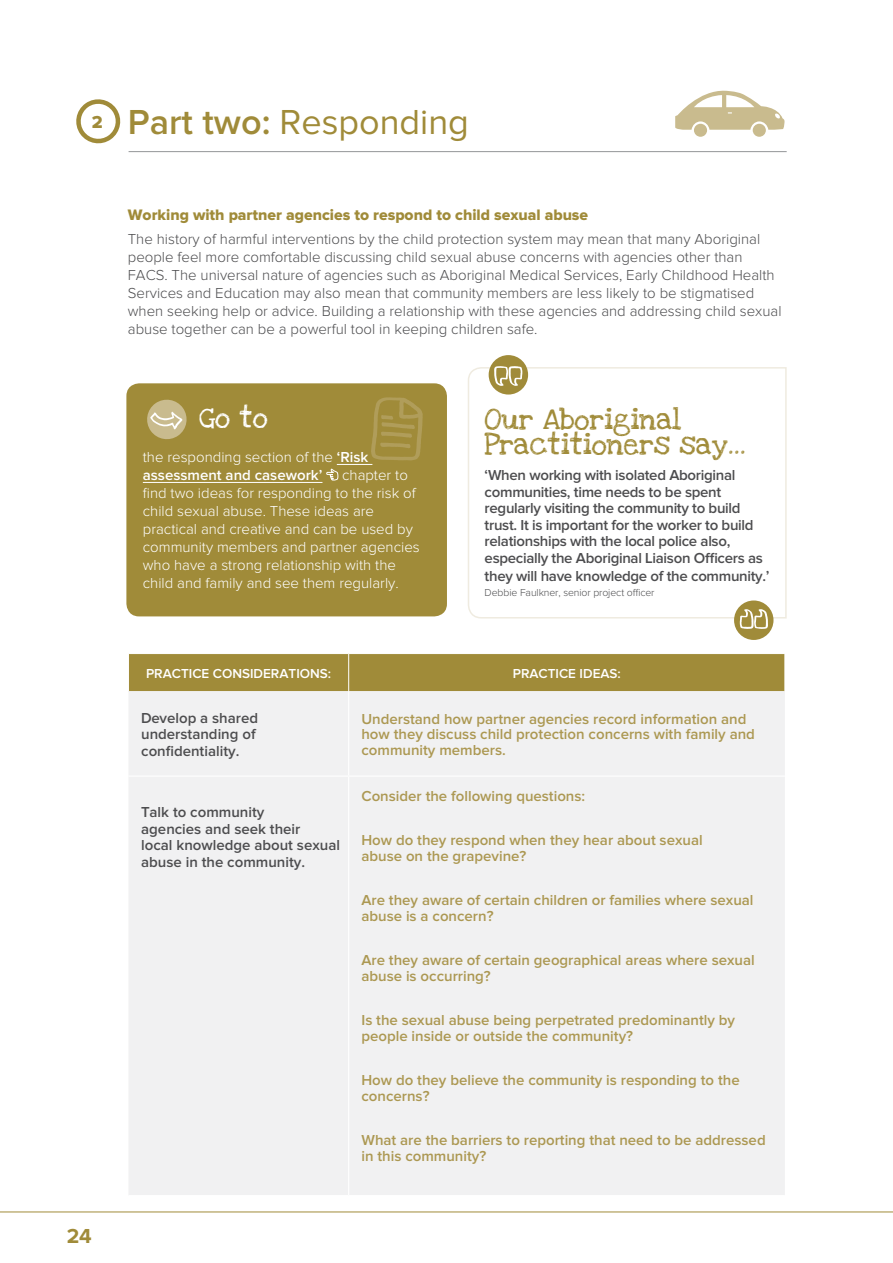
<style>
.page{position:relative;width:893px;height:1263px;background:#fff}
.page>*{position:absolute;margin:0;border:0;box-sizing:border-box;transform-origin:0 0}
.t1{font:36px "Proxima Nova";color:#a08b39}
.t2{font:21.75px/25.5px "Love Ya Like A Sister";color:#a08b39}
.t3{font:21.75px "Love Ya Like A Sister";color:#fff}
.t4{font:700 21px "Proxima Nova";color:#a08b39}
.t5{font:15.75px "Proxima Nova Extrabld";color:#a08b39}
.t6{font:600 15px/15.8px "Proxima Nova";color:#ac9852}
.t7{font:300 15px/18px "Proxima Nova";color:#4d4d4f}
.t8{font:600 15px/16.5px "Proxima Nova";letter-spacing:-.02em;color:#4d4d4f}
.t9{font:300 15px/18px "Proxima Nova";color:#fff}
.t10{font:600 15px/16.5px "Proxima Nova";color:#4d4d4f}
.t11{font:600 15px/18px "Proxima Nova";color:#fff}
.t12{font:600 13.5px "Proxima Nova";color:#fff}
.t13{font:300 10.5px "Proxima Nova";letter-spacing:-.01em;color:#4d4d4f}
.s1{font-weight:600}
.s2{font-weight:300}
</style>
<div class="page">
<hr style="left:0;top:1212px;width:893px;height:1px;background:#a08b39">
<svg style="left:76px;top:99px;width:45px;height:45px"></svg>
<hr style="left:129px;top:151px;width:658px;height:1px;background:#939598">
<svg style="left:675px;top:90px;width:110px;height:40px"></svg>
<div style="left:694px;top:124px;width:13px;height:13px;background:#c9bb8e;border-radius:50%"></div>
<div style="left:753px;top:124px;width:13px;height:13px;background:#c9bb8e;border-radius:50%"></div>
<svg style="left:468px;top:366px;width:319px;height:253px"></svg>
<div style="left:489px;top:355px;width:39px;height:40px;background:#a08b39;border-radius:50%"></div>
<svg style="left:494px;top:366px;width:28px;height:20px"></svg>
<div style="left:734px;top:600px;width:39px;height:40px;background:#a08b39;border-radius:50%"></div>
<svg style="left:740px;top:609px;width:28px;height:20px"></svg>
<div style="left:126px;top:383px;width:321px;height:233px;background:#a08b39;border-radius:13px"></div>
<svg style="left:147px;top:399px;width:40px;height:41px"></svg>
<svg style="left:371px;top:397px;width:52px;height:63px"></svg>
<hr style="left:337px;top:464px;width:35px;height:1px;background:#fff">
<hr style="left:143px;top:482px;width:179px;height:1px;background:#fff">
<svg style="left:326px;top:464px;width:13px;height:17px"></svg>
<div style="left:129px;top:654px;width:655px;height:37px;background:#a08b39"></div>
<div style="left:128px;top:691px;width:657px;height:504px;background:#f1f1f2"></div>
<hr style="left:348px;top:654px;width:1px;height:37px;background:#fff">
<hr style="left:348px;top:691px;width:1px;height:84px;background:#fff">
<hr style="left:128px;top:775px;width:221px;height:2px;background:#fff">
<hr style="left:349px;top:775px;width:436px;height:2px;background:#fff">
<hr style="left:348px;top:777px;width:1px;height:418px;background:#fff">
<h1 class="t1" style="left:92px;top:106px;width:379px"><sup>2</sup> <span class="s1">Part two:</span> Responding</h1>
<p class="t5" style="left:128px;top:208px;width:462px">Working with partner agencies to respond to child sexual abuse</p>
<p class="t7" style="left:128px;top:231px;width:655px">The history of harmful interventions by the child protection system may mean that many Aboriginal people feel more comfortable discussing child sexual abuse concerns with agencies other than FACS. The universal nature of agencies such as Aboriginal Medical Services, Early Childhood Health Services and Education may also mean that community members are less likely to be stigmatised when seeking help or advice. Building a relationship with these agencies and addressing child sexual abuse together can be a powerful tool in keeping children safe.</p>
<h2 class="t3" style="left:199px;top:400px;width:70px">Go to</h2>
<p class="t11" style="left:143px;top:449px;width:227px"><span class="s2">the responding section of the</span> ‘Risk assessment and casework’</p>
<p class="t9" style="left:143px;top:467px;width:278px;text-indent:199px">chapter to find two ideas for responding to the risk of child sexual abuse. These ideas are practical and creative and can be used by community members and partner agencies who have a strong relationship with the child and family and see them regularly.</p>
<h2 class="t2" style="left:485px;top:407px;width:263px">Our Aboriginal<br>Practitioners say...</h2>
<p class="t8" style="left:485px;top:467px;width:280px">‘When working with isolated Aboriginal communities, time needs to be spent regularly visiting the community to build trust. It is important for the worker to build relationships with the local police also, especially the Aboriginal Liaison Officers as</p>
<p class="t8" style="left:485px;top:568px;width:286px">they will have knowledge of the community.’</p>
<p class="t13" style="left:485px;top:587px;width:171px">Debbie Faulkner, senior project officer</p>
<p class="t12" style="left:146px;top:667px;width:187px">PRACTICE CONSIDERATIONS:</p>
<p class="t12" style="left:513px;top:667px;width:109px">PRACTICE IDEAS:</p>
<p class="t10" style="left:141px;top:710px;width:118px">Develop a shared understanding of confidentiality.</p>
<p class="t6" style="left:361px;top:711px;width:395px">Understand how partner agencies record information and how they discuss child protection concerns with family and community members.</p>
<h3 class="t4" style="left:67px;top:1227px;width:27px">24</h3>
<p class="t10" style="left:141px;top:804px;width:200px">Talk to community<br>agencies and seek their<br>local knowledge about sexual abuse in the community.</p>
<p class="t6" style="left:361px;top:788px;width:225px">Consider the following questions:</p>
<p class="t6" style="left:361px;top:833px;width:343px">How do they respond when they hear about sexual abuse on the grapevine?</p>
<p class="t6" style="left:361px;top:893px;width:394px">Are they aware of certain children or families where sexual abuse is a concern?</p>
<p class="t6" style="left:361px;top:953px;width:395px">Are they aware of certain geographical areas where sexual abuse is occurring?</p>
<p class="t6" style="left:361px;top:1013px;width:375px">Is the sexual abuse being perpetrated predominantly by people inside or outside the community?</p>
<p class="t6" style="left:361px;top:1073px;width:380px">How do they believe the community is responding to the concerns?</p>
<p class="t6" style="left:361px;top:1133px;width:406px">What are the barriers to reporting that need to be addressed in this community?</p>
</div>
